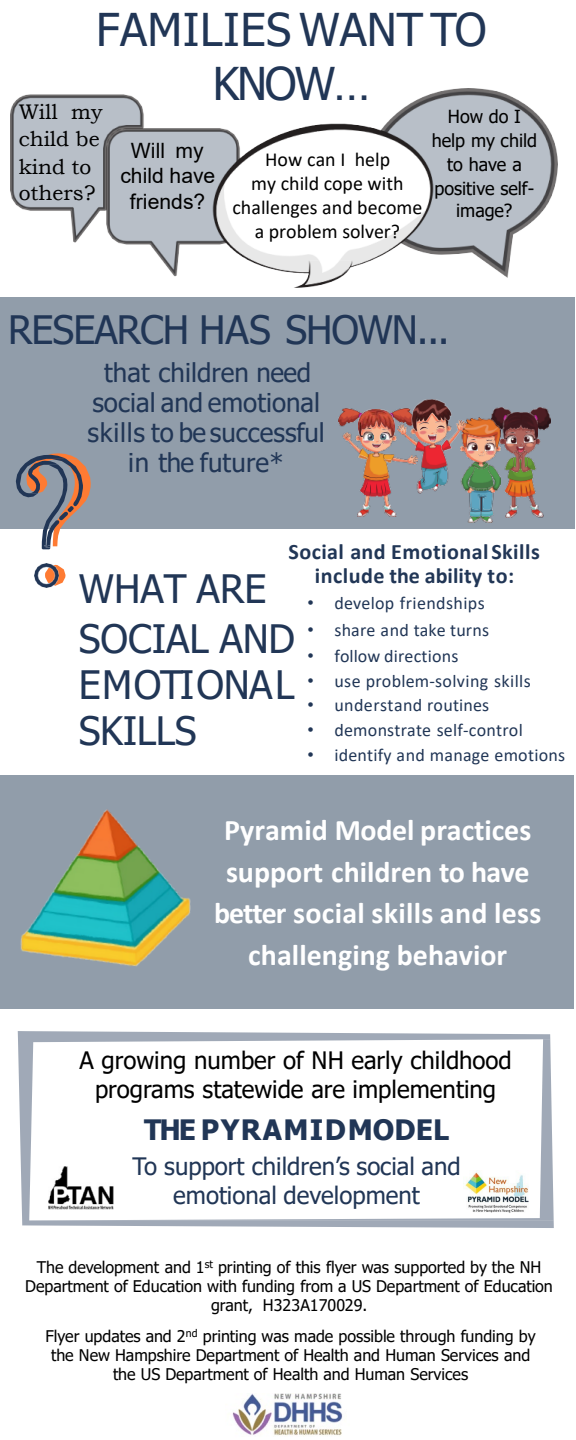
<style>
.page{position:relative;width:576px;height:1440px;background:#fff}
.page>*{position:absolute;margin:0;border:0;box-sizing:border-box;transform-origin:0 0}
.t1{font:45.2px/54px "Tahoma";letter-spacing:.005em;color:#213656;text-align:center}
.t2{font:39.2px/46px "Tahoma";letter-spacing:-.01em;color:#213656;text-align:justify}
.t3{font:700 30px/41.8px "Calibri";color:#fff;text-align:center}
.t4{font:700 28px "Tahoma";letter-spacing:.045em;color:#213656}
.t5{font:26px/30px "Tahoma";color:#213656;text-align:center}
.t6{font:24px/28.8px "Tahoma";color:#000;text-align:center}
.t7{font:24px/28.8px "Tahoma";color:#213656;text-align:center}
.t8{font:700 22px/24px "Calibri";letter-spacing:.015em;color:#213656;text-align:center}
.t9{font:21.2px/25.6px "Bookman Old Style";color:#000}
.t10{font:21.2px/25.2px "Arial";color:#000;text-align:center}
.t11{font:20px/24px "Calibri";color:#000;text-align:center}
.t12{font:18px "Calibri";letter-spacing:.01em;color:#213656}
.t13{font:18px/22px "Tahoma";color:#000;text-align:center}
.t14{font:16px/18.8px "Tahoma";letter-spacing:-.005em;color:#000;text-align:center}
.s1{font-family:"Arial"}
</style>
<div class="page">
<div style="left:0;top:297px;width:574px;height:232px;background:#919daa"></div>
<div style="left:0;top:775px;width:573px;height:234px;background:#919daa"></div>
<svg style="left:58px;top:565px;width:8px;height:20px"></svg>
<svg style="left:16px;top:453px;width:75px;height:96px"></svg>
<img style="left:34px;top:564px;width:24px;height:24px">
<img style="left:20px;top:809px;width:171px;height:157px">
<img style="left:339px;top:409px;width:59px;height:107px">
<img style="left:359px;top:409px;width:35px;height:54px">
<svg style="left:364px;top:475px;width:24px;height:21px"></svg>
<img style="left:500px;top:408px;width:51px;height:110px">
<img style="left:467px;top:413px;width:71px;height:110px">
<img style="left:398px;top:407px;width:102px;height:109px">
<img style="left:401px;top:399px;width:64px;height:51px">
<svg style="left:435px;top:471px;width:4px;height:13px"></svg>
<svg style="left:421px;top:471px;width:4px;height:13px"></svg>
<img style="left:11px;top:89px;width:547px;height:198px">
<svg style="left:18px;top:1031px;width:536px;height:197px;background:#b2b9c4"></svg>
<svg style="left:29px;top:1039px;width:525px;height:181px"></svg>
<img style="left:464px;top:1170px;width:66px;height:43px">
<img style="left:49px;top:1166px;width:64px;height:44px">
<img style="left:232px;top:1394px;width:111px;height:42px">
<h2 class="t1" style="left:96px;top:5px;width:392px">FAMILIES WANT TO<br>KNOW…</h2>
<p class="t9" style="left:19px;top:99px;width:85px">Will my</p>
<p class="t9" style="left:19px;top:127px;width:83px">child be</p>
<p class="t9" style="left:19px;top:154px;width:78px">kind to others?</p>
<p class="t10" style="left:131px;top:138px;width:74px">Will my</p>
<p class="t10" style="left:120px;top:163px;width:96px">child have friends?</p>
<p class="t11" style="left:265px;top:146px;width:127px">How can I help</p>
<p class="t11" style="left:232px;top:170px;width:191px">my child cope with challenges and become a problem solver?</p>
<p class="t13" style="left:448px;top:106px;width:75px">How do I</p>
<p class="t13" style="left:432px;top:130px;width:107px">help my child</p>
<p class="t13" style="left:447px;top:154px;width:76px">to have a</p>
<p class="t13" style="left:435px;top:178px;width:101px">positive self&shy;image?</p>
<p class="t2" style="left:8px;top:309px;width:443px">RESEARCH HAS SHOWN...</p>
<p class="t5" style="left:88px;top:359px;width:239px">that children need social and emotional skills to be successful in the future*</p>
<p class="t8" style="left:289px;top:539px;width:253px">Social and Emotional Skills include the ability to:</p>
<p class="t2" style="left:79px;top:568px;width:189px">WHAT ARE</p>
<p class="t2" style="left:79px;top:618px;width:218px">SOCIAL AND EMOTIONAL SKILLS</p>
<p class="t12" style="left:307px;top:591px;width:179px"><span class="s1">•</span> develop friendships</p>
<p class="t12" style="left:307px;top:617px;width:183px"><span class="s1">•</span> share and take turns</p>
<p class="t12" style="left:307px;top:644px;width:153px"><span class="s1">•</span> follow directions</p>
<p class="t12" style="left:307px;top:668px;width:225px"><span class="s1">•</span> use problem-solving skills</p>
<p class="t12" style="left:307px;top:693px;width:183px"><span class="s1">•</span> understand routines</p>
<p class="t12" style="left:307px;top:718px;width:217px"><span class="s1">•</span> demonstrate self-control</p>
<p class="t12" style="left:307px;top:742px;width:259px"><span class="s1">•</span> identify and manage emotions</p>
<p class="t3" style="left:214px;top:809px;width:329px">Pyramid Model practices support children to have better social skills and less challenging behavior</p>
<p class="t6" style="left:80px;top:1048px;width:434px">A growing number of NH early childhood programs statewide are implementing</p>
<p class="t4" style="left:144px;top:1110px;width:307px">THE PYRAMIDMODEL</p>
<p class="t7" style="left:133px;top:1153px;width:330px">To support children’s social and emotional development</p>
<p class="t14" style="left:25px;top:1259px;width:529px">The development and 1<sup>st</sup> printing of this flyer was supported by the NH<br>Department of Education with funding from a US Department of Education grant, H323A170029.</p>
<p class="t14" style="left:46px;top:1328px;width:492px">Flyer updates and 2<sup>nd</sup> printing was made possible through funding by the New Hampshire Department of Health and Human Services and the US Department of Health and Human Services</p>
</div>
